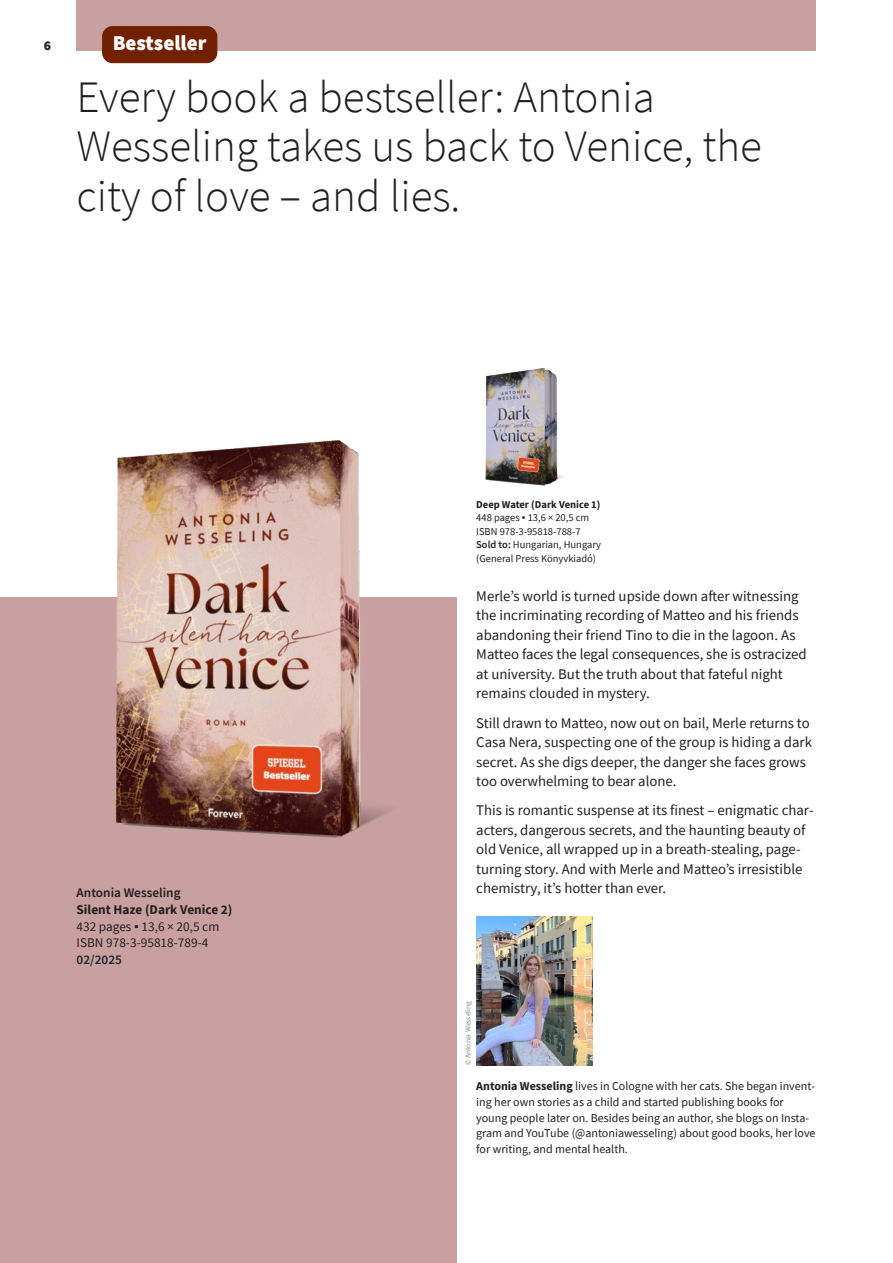
<style>
.page{position:relative;width:893px;height:1263px;background:#fff}
.page>*{position:absolute;margin:0;border:0;box-sizing:border-box;transform-origin:0 0}
.t1{font:300 45px/49.5px "Source Sans Pro";color:#231f20}
.t2{font:900 21px "Source Sans Pro";color:#fff}
.t3{font:14.85px/19.5px "Source Sans Pro";color:#231f20}
.t4{font:900 13.5px "Source Sans Pro";color:#1d252d}
.t5{font:13.35px/16.5px "Source Sans Pro";color:#231f20}
.t6{font:600 13.35px "Source Sans Pro";color:#231f20}
.t7{font:600 13.35px "Source Sans Pro";color:#1d252d}
.t8{font:12px/15.8px "Source Sans Pro";color:#231f20}
.t9{font:10.5px/13.5px "Source Sans Pro";color:#231f20}
.t10{font:7.5px "Source Sans Pro";color:#8a8c8f}
.s1{font-weight:700}
.s2{font-family:"Arial"}
.s3{font-weight:600}
</style>
<div class="page">
<div style="left:77px;top:0;width:739px;height:50px;background:#c8a0a0"></div>
<div style="left:102px;top:26px;width:115px;height:37px;background:#712100;border-radius:11px"></div>
<div style="left:0;top:598px;width:457px;height:665px;background:#c8a0a0"></div>
<img style="left:485px;top:367px;width:78px;height:119px">
<img style="left:77px;top:440px;width:359px;height:398px">
<img style="left:476px;top:916px;width:116px;height:149px">
<p class="t4" style="left:44px;top:37px;width:9px">6</p>
<h2 class="t2" style="left:113px;top:30px;width:96px">Bestseller</h2>
<h1 class="t1" style="left:77px;top:71px;width:687px">Every book a bestseller: Antonia<br>Wesseling takes us back to Venice, the city of love ‒ and lies.</h1>
<p class="t6" style="left:77px;top:884px;width:106px">Antonia Wesseling</p>
<p class="t5" style="left:77px;top:901px;width:157px"><span class="s1">Silent Haze (Dark Venice 2)<br></span>432 pages <span class="s2">▪</span> 13,6 × 20,5 cm<br>ISBN 978-3-95818-789-4</p>
<p class="t7" style="left:77px;top:950px;width:47px">02/2025</p>
<p class="t9" style="left:476px;top:497px;width:126px"><span class="s1">Deep Water (Dark Venice 1)<br></span>448 pages <span class="s2">▪</span> 13,6 × 20,5 cm<br>ISBN 978-3-95818-788-7<br><span class="s3">Sold to:</span> Hungarian, Hungary (General Press Könyvkiadó)</p>
<p class="t3" style="left:476px;top:586px;width:332px">Merle’s world is turned upside down after witnessing the incriminating recording of Matteo and his friends abandoning their friend Tino to die in the lagoon. As Matteo faces the legal consequences, she is ostracized at university. But the truth about that fateful night remains clouded in mystery.</p>
<p class="t3" style="left:476px;top:713px;width:337px">Still drawn to Matteo, now out on bail, Merle returns to Casa Nera, suspecting one of the group is hiding a dark secret. As she digs deeper, the danger she faces grows too overwhelming to bear alone.</p>
<p class="t3" style="left:476px;top:800px;width:339px">This is romantic suspense at its finest – enigmatic char&shy;acters, dangerous secrets, and the haunting beauty of old Venice, all wrapped up in a breath-stealing, page&shy;turning story. And with Merle and Matteo’s irresistible chemistry, it’s hotter than ever.</p>
<p class="t10" style="left:463px;top:1065px;width:66px;rotate:-90deg">© Antonia Wesseling</p>
<p class="t8" style="left:476px;top:1078px;width:341px"><span class="s1">Antonia Wesseling</span> lives in Cologne with her cats. She began invent&shy;ing her own stories as a child and started publishing books for young people later on. Besides being an author, she blogs on Insta&shy;gram and YouTube (@antoniawesseling) about good books, her love for writing, and mental health.</p>
</div>
